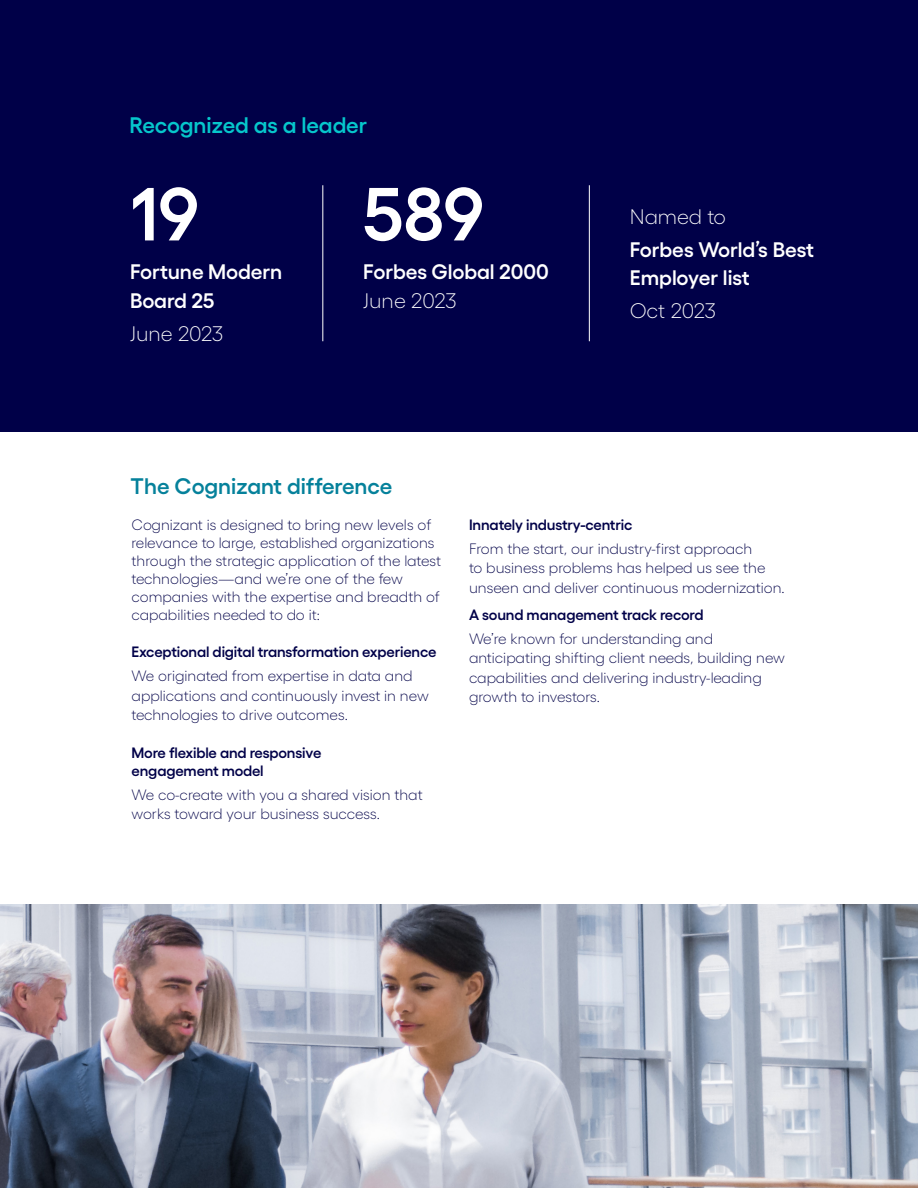
<style>
.page{position:relative;width:918px;height:1188px;background:#fff}
.page>*{position:absolute;margin:0;border:0;box-sizing:border-box;transform-origin:0 0}
.t1{font:600 75px "Gellix";color:#fff}
.t2{font:600 22.5px "Gellix";color:#05819b}
.t3{font:600 22.5px "Gellix";letter-spacing:-.01em;color:#06c7cc}
.t4{font:600 21px/28.5px "Gellix";letter-spacing:-.005em;color:#fff}
.t5{font:300 21px "Gellix";letter-spacing:-.01em;color:#fff}
.t6{font:300 15px/19.5px "Gellix";color:#000048}
.t7{font:600 15px/18px "Gellix";letter-spacing:-.01em;color:#000048}
</style>
<div class="page">
<div style="left:0;top:0;width:918px;height:432px;background:#000048"></div>
<hr style="left:322px;top:185px;width:1px;height:156px;background:#fff">
<hr style="left:589px;top:185px;width:1px;height:156px;background:#fff">
<img style="left:0;top:904px;width:918px;height:284px">
<h2 class="t3" style="left:130px;top:108px;width:239px">Recognized as a leader</h2>
<h1 class="t1" style="left:130px;top:155px;width:70px">19</h1>
<h3 class="t4" style="left:130px;top:256px;width:154px">Fortune Modern<br>Board 25</h3>
<h3 class="t5" style="left:130px;top:318px;width:95px">June 2023</h3>
<h1 class="t1" style="left:363px;top:155px;width:122px">589</h1>
<h3 class="t4" style="left:363px;top:256px;width:187px">Forbes Global 2000</h3>
<h3 class="t5" style="left:363px;top:285px;width:95px">June 2023</h3>
<h2 class="t2" style="left:131px;top:468px;width:263px">The Cognizant difference</h2>
<h3 class="t5" style="left:630px;top:201px;width:98px">Named to</h3>
<h3 class="t4" style="left:630px;top:233px;width:186px">Forbes World’s Best<br>Employer list</h3>
<h3 class="t5" style="left:630px;top:295px;width:88px">Oct 2023</h3>
<p class="t6" style="left:132px;top:514px;width:311px;line-height:18px">Cognizant is designed to bring new levels of relevance to large, established organizations through the strategic application of the latest technologies—and we’re one of the few companies with the expertise and breadth of capabilities needed to do it:</p>
<p class="t7" style="left:132px;top:641px;width:307px">Exceptional digital transformation experience</p>
<p class="t6" style="left:132px;top:665px;width:299px">We originated from expertise in data and applications and continuously invest in new technologies to drive outcomes.</p>
<p class="t7" style="left:132px;top:742px;width:191px">More flexible and responsive engagement model</p>
<p class="t6" style="left:132px;top:783px;width:293px">We co-create with you a shared vision that works toward your business success.</p>
<p class="t7" style="left:469px;top:514px;width:165px">Innately industry-centric</p>
<p class="t6" style="left:469px;top:537px;width:317px">From the start, our industry-first approach<br>to business problems has helped us see the unseen and deliver continuous modernization.</p>
<p class="t7" style="left:469px;top:604px;width:236px">A sound management track record</p>
<p class="t6" style="left:469px;top:627px;width:318px">We’re known for understanding and anticipating shifting client needs, building new capabilities and delivering industry-leading growth to investors.</p>
</div>
